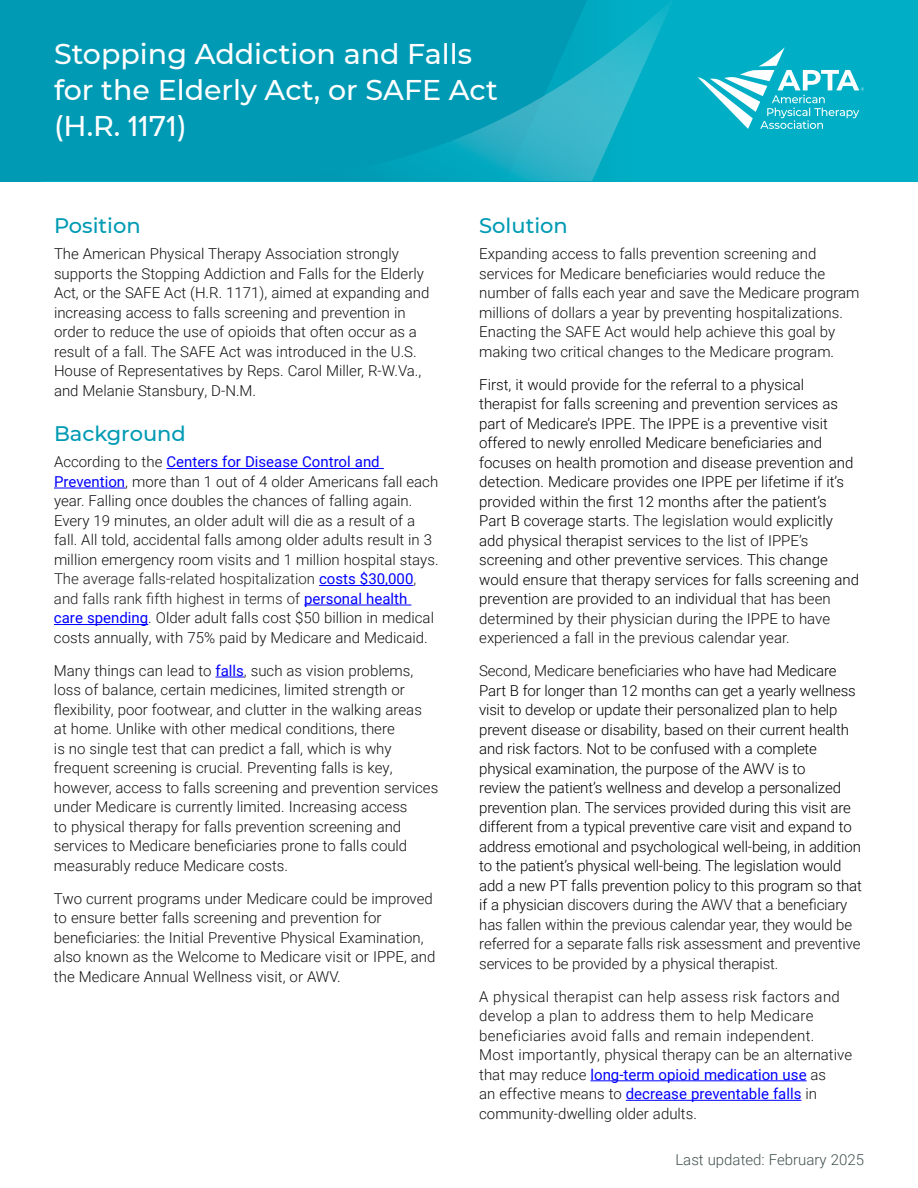
<style>
.page{position:relative;width:918px;height:1188px;background:#fff}
.page>*{position:absolute;margin:0;border:0;box-sizing:border-box;transform-origin:0 0}
.t1{font:500 28.5px/36px "APTA Sans";color:#fff}
.t2{font:500 21px "APTA Sans";color:#009ab4}
.t3{font:300 15px/19.5px "Roboto";color:#121212}
.t4{font:300 15px/19.5px "Roboto";letter-spacing:-.01em;color:#000}
.t5{font:300 15px/19.5px "Roboto";letter-spacing:.02em;color:#121212}
.t6{font:300 15px "Roboto";color:#41514f}
.s1{font-weight:400;color:#00f}
.s2{color:#212121}
.s3{color:#121212}
</style>
<div class="page">
<div style="left:0;top:0;width:918px;height:181px;background:#009ab4"></div>
<div style="left:41px;top:0;width:877px;height:181px;background:#00afc5"></div>
<div style="left:41px;top:0;width:214px;height:181px;background:#009ab4"></div>
<svg style="left:255px;top:0;width:415px;height:181px"></svg>
<hr style="left:166px;top:468px;width:218px;height:1px;background:#00f">
<hr style="left:54px;top:488px;width:71px;height:1px;background:#00f">
<hr style="left:319px;top:585px;width:94px;height:1px;background:#00f">
<hr style="left:304px;top:605px;width:107px;height:1px;background:#00f">
<hr style="left:54px;top:624px;width:94px;height:1px;background:#00f">
<svg style="left:216px;top:677px;width:28px;height:1px"></svg>
<hr style="left:590px;top:1080px;width:217px;height:1px;background:#00f">
<hr style="left:626px;top:1100px;width:175px;height:1px;background:#00f">
<svg style="left:698px;top:47px;width:166px;height:82px"></svg>
<h1 class="t1" style="left:54px;top:35px;width:445px">Stopping Addiction and Falls for the Elderly Act, or SAFE Act (H.R. 1171)</h1>
<h2 class="t2" style="left:54px;top:211px;width:88px">Position</h2>
<p class="t3" style="left:54px;top:244px;width:377px">The American Physical Therapy Association strongly supports the Stopping Addiction and Falls for the Elderly Act, or the SAFE Act (H.R. 1171), aimed at expanding and increasing access to falls screening and prevention in order to reduce the use of opioids that often occur as a result of a fall. The SAFE Act was introduced in the U.S.<br>House of Representatives by Reps. Carol Miller, R-W.Va., and Melanie Stansbury, D-N.M.</p>
<h2 class="t2" style="left:54px;top:419px;width:133px">Background</h2>
<p class="t3" style="left:54px;top:452px;width:386px">According to the <span class="s1">Centers for Disease Control and Prevention</span>, more than 1 out of 4 older Americans fall each year. Falling once doubles the chances of falling again.<br>Every 19 minutes, an older adult will die as a result of a fall. All told, accidental falls among older adults result in 3 million emergency room visits and 1 million hospital stays.<br><span class="s2">The average falls-related hospitalization</span> <span class="s1">costs $30,000</span><span class="s2">, and falls rank fifth highest in terms of</span> <span class="s1">personal health care spending</span><span class="s2">.</span> Older adult falls cost $50 billion in medical costs annually, with 75% paid by Medicare and Medicaid.</p>
<p class="t3" style="left:54px;top:660px;width:386px">Many things can lead to <span class="s1">falls</span>, such as vision problems, loss of balance, certain medicines, limited strength or flexibility, poor footwear, and clutter in the walking areas at home. Unlike with other medical conditions, there<br>is no single test that can predict a fall, which is why frequent screening is crucial. Preventing falls is key, however, access to falls screening and prevention services under Medicare is currently limited. Increasing access<br>to physical therapy for falls prevention screening and services to Medicare beneficiaries prone to falls could measurably reduce Medicare costs.</p>
<p class="t3" style="left:54px;top:888px;width:383px">Two current programs under Medicare could be improved to ensure better falls screening and prevention for beneficiaries: the Initial Preventive Physical Examination, also known as the Welcome to Medicare visit or IPPE, and the Medicare Annual Wellness visit, or AWV.</p>
<h2 class="t2" style="left:479px;top:211px;width:90px">Solution</h2>
<p class="t3" style="left:479px;top:244px;width:382px">Expanding access to falls prevention screening and services for Medicare beneficiaries would reduce the number of falls each year and save the Medicare program millions of dollars a year by preventing hospitalizations.<br>Enacting the SAFE Act would help achieve this goal by making two critical changes to the Medicare program.</p>
<p class="t4" style="left:479px;top:374px;width:381px">First, it would provide for the referral to a physical therapist for falls screening and prevention services as part of Medicare’s IPPE. The IPPE is a preventive visit offered to newly enrolled Medicare beneficiaries and focuses on health promotion and disease prevention and detection. Medicare provides one IPPE per lifetime if it’s provided within the first 12 months after the patient’s<br>Part B coverage starts. <span class="s3">The legislation would</span> explicitly add physical therapist services <span class="s3">to the list of IPPE’s </span>screening and other preventive services. This change would ensure that therapy services for falls screening and prevention are provided to an individual <span class="s3">that has been determined by their physician during the IPPE to have experienced a fall in the previous calendar year.</span></p>
<p class="t4" style="left:479px;top:661px;width:384px"><span class="s3">Second, Medicare beneficiaries</span> who have had Medicare Part B for longer than 12 months can get a yearly wellness visit to develop or update their personalized plan to help prevent disease or disability, based on their current health and risk factors. Not to be confused with a complete physical examination, the purpose of the AWV is to<br>review the patient’s wellness and develop a personalized prevention plan. The services provided during this visit are different from a typical preventive care visit and expand to address emotional and psychological well-being, in addition to the patient’s physical well-being. The legislation would add a new PT falls prevention policy to this program so that if a physician <span class="s3">discovers during the AWV that a beneficiary has fallen within the previous calendar year, they would be referred for a separate falls risk assessment and preventive services to be provided by a physical therapist.</span></p>
<p class="t5" style="left:479px;top:986px;width:374px">A physical therapist can help assess risk factors and develop a plan to address them to help Medicare beneficiaries avoid falls and remain independent.<br>Most importantly, physical therapy can be an alternative that may reduce <span class="s1">long-term opioid medication use</span> as<br>an effective means to <span class="s1">decrease preventable falls</span> in community-dwelling older adults.</p>
<p class="t6" style="left:675px;top:1149px;width:190px">Last updated: February 2025</p>
</div>
